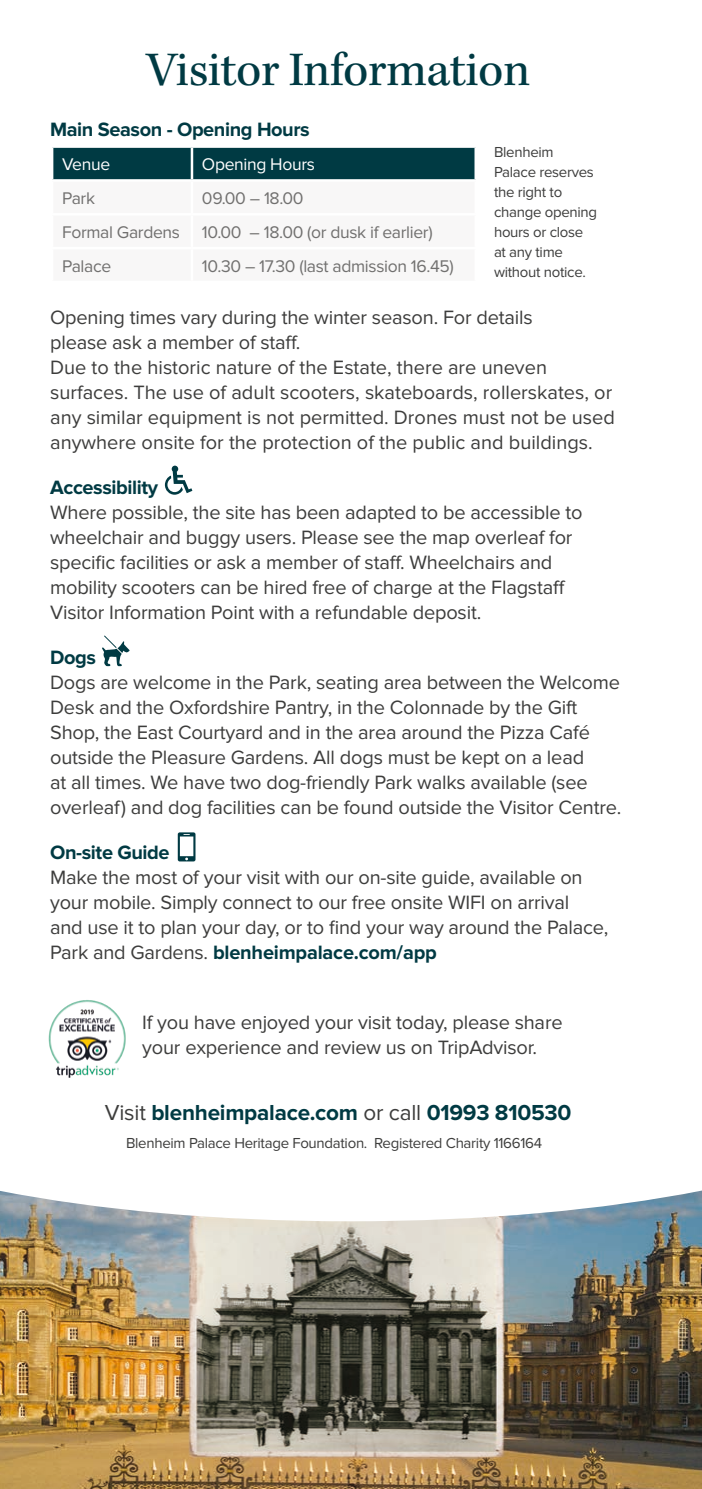
<style>
.page{position:relative;width:702px;height:1489px;background:#fff}
.page>*{position:absolute;margin:0;border:0;box-sizing:border-box;transform-origin:0 0}
.t1{font:49.5px "Kepler Std";letter-spacing:-.01em;color:#003a43}
.t2{font:700 22.5px "Proxima Nova";letter-spacing:-.01em;color:#003a43}
.t3{font:20px/25px "Proxima Nova";letter-spacing:-.01em;color:#3d3d3c}
.t4{font:700 20px "Proxima Nova";letter-spacing:-.02em;color:#003a43}
.t5{font:17.5px "Proxima Nova";letter-spacing:-.02em;color:#71706f}
.t6{font:17.5px "Proxima Nova";letter-spacing:-.02em;color:#fff}
.t7{font:15px/20px "Proxima Nova";letter-spacing:-.02em;color:#3d3d3c}
.s1{font-weight:700;color:#003a43}
.s2{font-weight:400;color:#3d3d3c}
</style>
<div class="page">
<img style="left:0;top:1190px;width:702px;height:298px">
<svg style="left:165px;top:465px;width:27px;height:29px"></svg>
<svg style="left:102px;top:635px;width:28px;height:31px"></svg>
<svg style="left:178px;top:832px;width:17px;height:29px"></svg>
<img style="left:48px;top:1000px;width:78px;height:78px">
<div style="left:53px;top:148px;width:421px;height:31px;background:#003a43"></div>
<hr style="left:191px;top:148px;width:2px;height:31px;background:#fff">
<h1 class="t1" style="left:146px;top:41px;width:385px">Visitor Information</h1>
<p class="t4" style="left:50px;top:118px;width:261px">Main Season - Opening Hours</p>
<p class="t6" style="left:62px;top:154px;width:50px">Venue</p>
<p class="t6" style="left:202px;top:154px;width:114px">Opening Hours</p>
<p class="t5" style="left:62px;top:188px;width:34px">Park</p>
<p class="t5" style="left:202px;top:188px;width:103px">09.00 – 18.00</p>
<p class="t5" style="left:62px;top:222px;width:119px">Formal Gardens</p>
<p class="t5" style="left:202px;top:222px;width:232px">10.00 – 18.00 (or dusk if earlier)</p>
<p class="t5" style="left:62px;top:256px;width:51px">Palace</p>
<p class="t5" style="left:202px;top:256px;width:253px">10.30 – 17.30 (last admission 16.45)</p>
<p class="t7" style="left:494px;top:142px;width:105px">Blenheim<br>Palace reserves the right to change opening hours or close at any time without notice.</p>
<p class="t3" style="left:50px;top:305px;width:566px">Opening times vary during the winter season. For details<br>please ask a member of staff.<br>Due to the historic nature of the Estate, there are uneven surfaces. The use of adult scooters, skateboards, rollerskates, or any similar equipment is not permitted. Drones must not be used anywhere onsite for the protection of the public and buildings.</p>
<p class="t4" style="left:50px;top:475px;width:109px">Accessibility</p>
<p class="t3" style="left:50px;top:500px;width:534px">Where possible, the site has been adapted to be accessible to wheelchair and buggy users. Please see the map overleaf for specific facilities or ask a member of staff. Wheelchairs and mobility scooters can be hired free of charge at the Flagstaff Visitor Information Point with a refundable deposit.</p>
<p class="t4" style="left:50px;top:645px;width:47px">Dogs</p>
<p class="t3" style="left:50px;top:670px;width:572px">Dogs are welcome in the Park, seating area between the Welcome Desk and the Oxfordshire Pantry, in the Colonnade by the Gift Shop, the East Courtyard and in the area around the Pizza Café outside the Pleasure Gardens. All dogs must be kept on a lead<br>at all times. We have two dog-friendly Park walks available (see overleaf) and dog facilities can be found outside the Visitor Centre.</p>
<p class="t4" style="left:50px;top:840px;width:121px">On-site Guide</p>
<p class="t3" style="left:50px;top:865px;width:560px">Make the most of your visit with our on-site guide, available on your mobile. Simply connect to our free onsite WIFI on arrival<br>and use it to plan your day, or to find your way around the Palace, Park and Gardens. <span class="s1">blenheimpalace.com/app</span></p>
<p class="t3" style="left:142px;top:1010px;width:422px">If you have enjoyed your visit today, please share your experience and review us on TripAdvisor.</p>
<p class="t2" style="left:105px;top:1099px;width:468px"><span class="s2">Visit</span> blenheimpalace.com <span class="s2">or call</span> 01993 810530</p>
<p class="t7" style="left:126px;top:1132px;width:417px">Blenheim Palace Heritage Foundation. Registered Charity 1166164</p>
</div>
